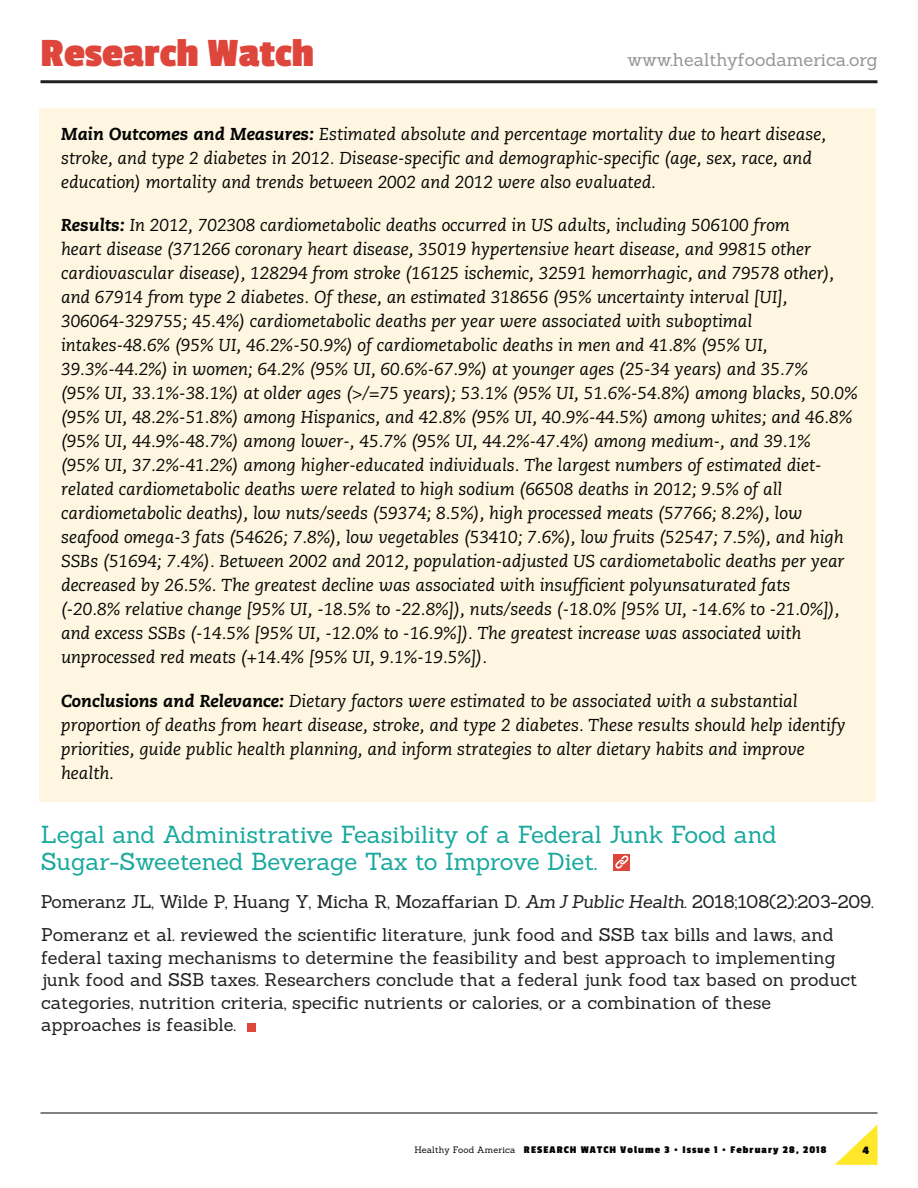
<style>
.page{position:relative;width:918px;height:1188px;background:#fff}
.page>*{position:absolute;margin:0;border:0;box-sizing:border-box;transform-origin:0 0}
.t1{font:700 42px "Passion One";color:#df463b}
.t2{font:24px/27px "Sanchez";letter-spacing:-.005em;color:#18a89d}
.t3{font:18px/22.5px "Sanchez";color:#231f20}
.t4{font:18px "Sanchez";color:#939598}
.t5{font:italic 17.25px/24px "Caecilia";color:#040503}
.t6{font:700 12px "Passion One";color:#050504}
.t7{font:700 10.8px "Passion One";letter-spacing:.1em;color:#050504}
.s1{font-weight:800}
.s2{font-style:italic}
.s3{font-family:"Sanchez";font-weight:400;font-size:9px}
</style>
<div class="page">
<div style="left:39px;top:108px;width:837px;height:694px;background:#fef6e0"></div>
<hr style="left:41px;top:80px;width:837px;height:3px;background:#231f20">
<svg style="left:835px;top:1124px;width:43px;height:41px"></svg>
<hr style="left:40px;top:1112px;width:838px;height:2px;background:#231f20">
<div style="left:614px;top:854px;width:16px;height:16px;background:#df463b"></div>
<svg style="left:615px;top:855px;width:14px;height:14px"></svg>
<div style="left:247px;top:1023px;width:8px;height:9px;background:#df463b"></div>
<h1 class="t1" style="left:40px;top:31px;width:276px">Research Watch</h1>
<p class="t4" style="left:628px;top:48px;width:252px">www.healthyfoodamerica.org</p>
<p class="t5" style="left:61px;top:122px;width:767px"><span class="s1">Main Outcomes and Measures:</span> Estimated absolute and percentage mortality due to heart disease, stroke, and type 2 diabetes in 2012. Disease-specific and demographic-specific (age, sex, race, and education) mortality and trends between 2002 and 2012 were also evaluated.</p>
<p class="t5" style="left:61px;top:214px;width:798px"><span class="s1">Results:</span> In 2012, 702308 cardiometabolic deaths occurred in US adults, including 506100 from<br>heart disease (371266 coronary heart disease, 35019 hypertensive heart disease, and 99815 other cardiovascular disease), 128294 from stroke (16125 ischemic, 32591 hemorrhagic, and 79578 other), and 67914 from type 2 diabetes. Of these, an estimated 318656 (95% uncertainty interval [UI], 306064-329755; 45.4%) cardiometabolic deaths per year were associated with suboptimal intakes-48.6% (95% UI, 46.2%-50.9%) of cardiometabolic deaths in men and 41.8% (95% UI, 39.3%-44.2%) in women; 64.2% (95% UI, 60.6%-67.9%) at younger ages (25-34 years) and 35.7%<br>(95% UI, 33.1%-38.1%) at older ages (&gt;/=75 years); 53.1% (95% UI, 51.6%-54.8%) among blacks, 50.0% (95% UI, 48.2%-51.8%) among Hispanics, and 42.8% (95% UI, 40.9%-44.5%) among whites; and 46.8% (95% UI, 44.9%-48.7%) among lower-, 45.7% (95% UI, 44.2%-47.4%) among medium-, and 39.1%<br>(95% UI, 37.2%-41.2%) among higher-educated individuals. The largest numbers of estimated diet&shy;related cardiometabolic deaths were related to high sodium (66508 deaths in 2012; 9.5% of all cardiometabolic deaths), low nuts/seeds (59374; 8.5%), high processed meats (57766; 8.2%), low seafood omega-3 fats (54626; 7.8%), low vegetables (53410; 7.6%), low fruits (52547; 7.5%), and high SSBs (51694; 7.4%). Between 2002 and 2012, population-adjusted US cardiometabolic deaths per year decreased by 26.5%. The greatest decline was associated with insufficient polyunsaturated fats<br>(-20.8% relative change [95% UI, -18.5% to -22.8%]), nuts/seeds (-18.0% [95% UI, -14.6% to -21.0%]), and excess SSBs (-14.5% [95% UI, -12.0% to -16.9%]). The greatest increase was associated with unprocessed red meats (+14.4% [95% UI, 9.1%-19.5%]).</p>
<p class="t5" style="left:61px;top:689px;width:786px"><span class="s1">Conclusions and Relevance:</span> Dietary factors were estimated to be associated with a substantial proportion of deaths from heart disease, stroke, and type 2 diabetes. These results should help identify priorities, guide public health planning, and inform strategies to alter dietary habits and improve health.</p>
<h2 class="t2" style="left:41px;top:821px;width:738px">Legal and Administrative Feasibility of a Federal Junk Food and<br>Sugar-Sweetened Beverage Tax to Improve Diet.</h2>
<p class="t3" style="left:41px;top:885px;width:835px;line-height:33px">Pomeranz JL, Wilde P, Huang Y, Micha R, Mozaffarian D. <span class="s2">Am J Public Health</span>. 2018;108(2):203-209.<br>Pomeranz et al. reviewed the scientific literature, junk food and SSB tax bills and laws, and</p>
<p class="t3" style="left:41px;top:946px;width:818px">federal taxing mechanisms to determine the feasibility and best approach to implementing junk food and SSB taxes. Researchers conclude that a federal junk food tax based on product categories, nutrition criteria, specific nutrients or calories, or a combination of these approaches is feasible.</p>
<p class="t7" style="left:414px;top:1144px;width:414px"><span class="s3">Healthy Food America</span> RESEARCH WATCH Volume 3 • Issue 1 • February 28, 2018</p>
<p class="t6" style="left:862px;top:1144px;width:8px">4</p>
</div>
